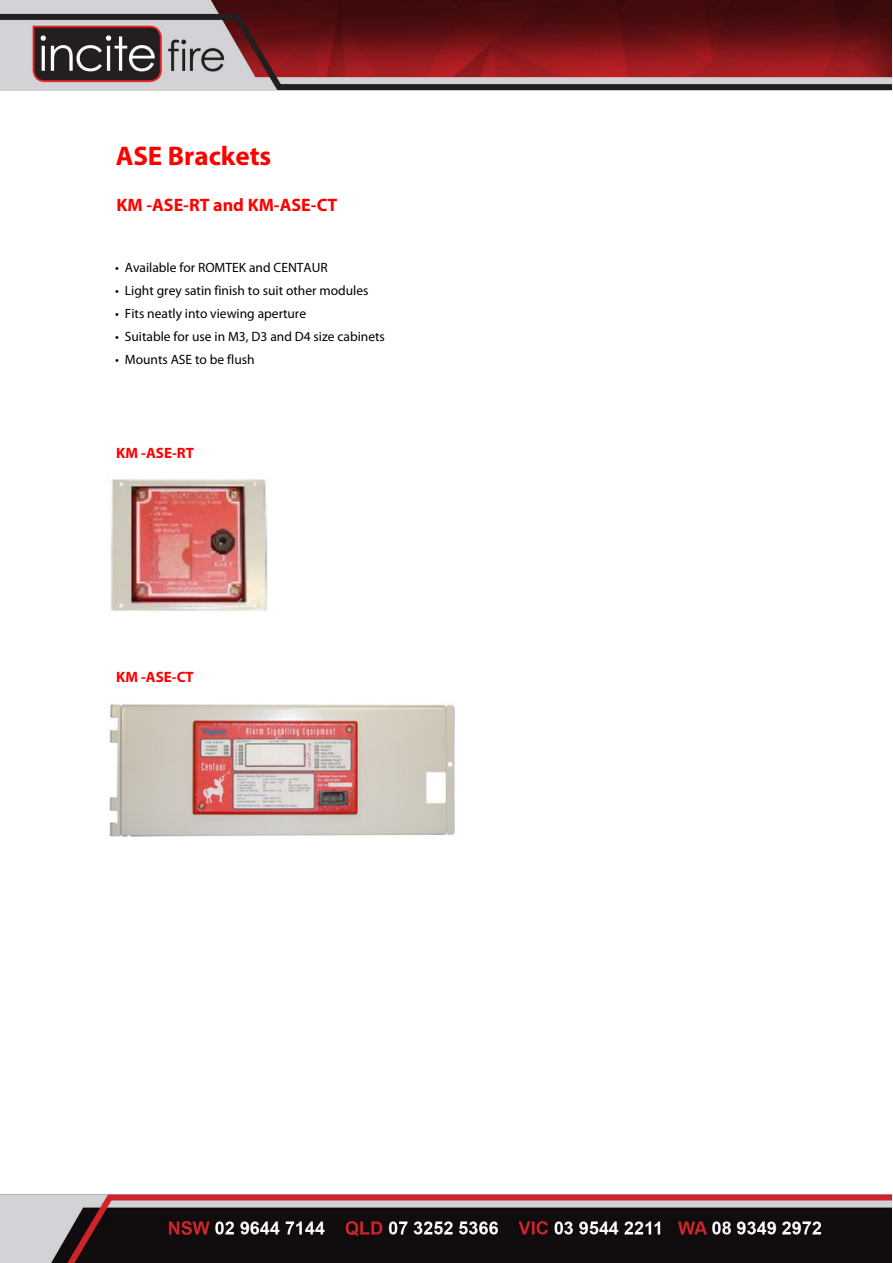
<style>
.page{position:relative;width:893px;height:1263px;background:#fff}
.page>*{position:absolute;margin:0;border:0;box-sizing:border-box;transform-origin:0 0}
.t1{font:700 27px "Myriad Pro";color:#f00}
.t2{font:700 18px "Myriad Pro";color:#f00}
.t3{font:700 15px "Myriad Pro";color:#f00}
.t4{font:13.5px "Myriad Pro";color:#000}
</style>
<div class="page">
<img style="left:0;top:0;width:891px;height:1262px">
<h1 class="t1" style="left:116px;top:138px;width:157px">ASE Brackets</h1>
<h2 class="t2" style="left:116px;top:193px;width:222px">KM -ASE-RT and KM-ASE-CT</h2>
<p class="t4" style="left:115px;top:259px;width:214px">• Available for ROMTEK and CENTAUR</p>
<p class="t4" style="left:115px;top:282px;width:255px">• Light grey satin finish to suit other modules</p>
<p class="t4" style="left:115px;top:305px;width:192px">• Fits neatly into viewing aperture</p>
<p class="t4" style="left:115px;top:328px;width:271px">• Suitable for use in M3, D3 and D4 size cabinets</p>
<p class="t4" style="left:115px;top:351px;width:141px">• Mounts ASE to be flush</p>
<p class="t3" style="left:116px;top:443px;width:79px">KM -ASE-RT</p>
<p class="t3" style="left:116px;top:668px;width:79px">KM -ASE-CT</p>
</div>
